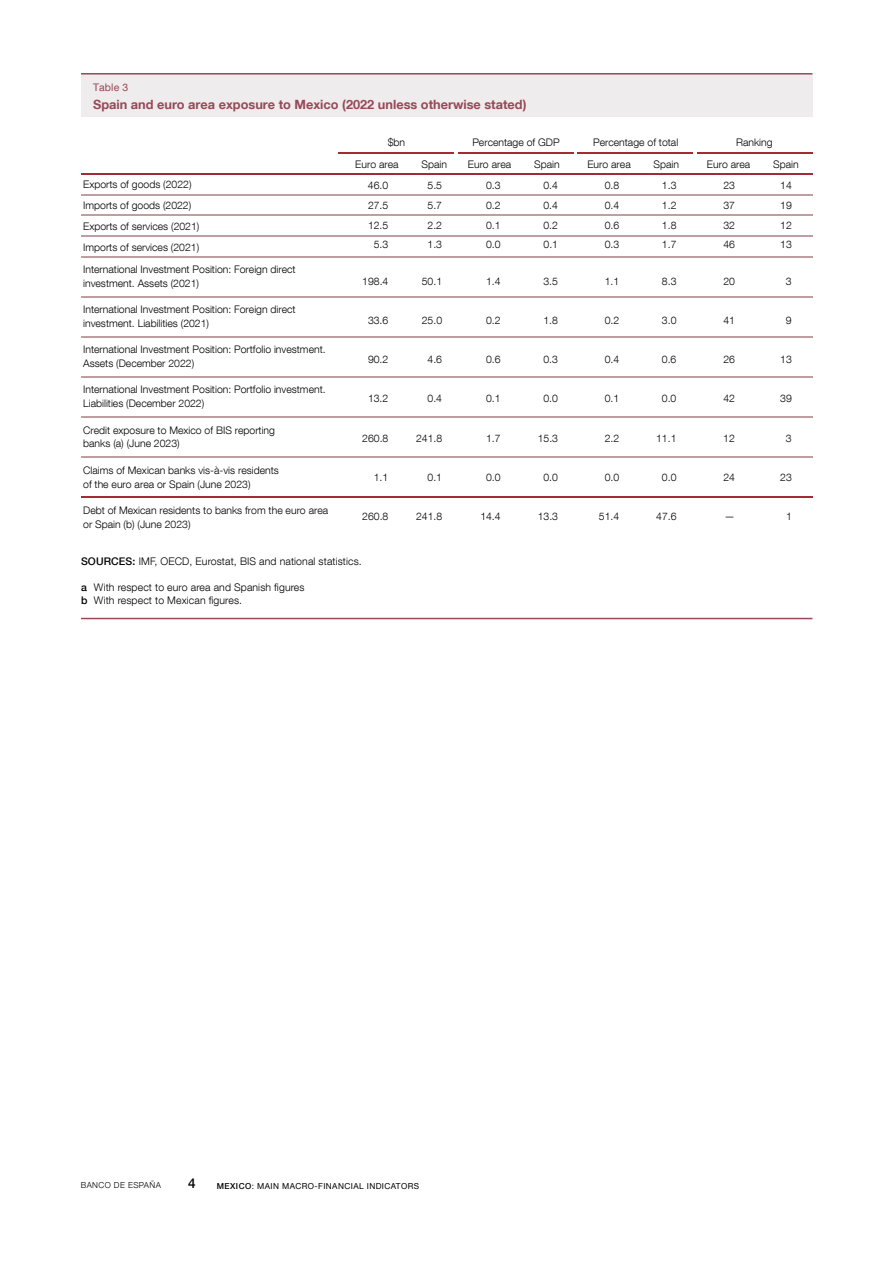
<style>
.page{position:relative;width:893px;height:1263px;background:#fff}
.page>*{position:absolute;margin:0;border:0;box-sizing:border-box;transform-origin:0 0}
.t1{font:500 13.5px "Bd E Neue Helvetica";color:#000}
.t2{font:700 12.75px "Bd E Neue Helvetica";color:#984856}
.t3{font:300 10.5px/13.8px "Bd E Neue Helvetica";color:#000}
.t4{font:10.5px "Bd E Neue Helvetica";letter-spacing:.01em;color:#984856}
.t5{font:8.25px "Bd E Neue Helvetica";letter-spacing:.05em;color:#000}
.t6{font:300 8.25px "Bd E Neue Helvetica";letter-spacing:.05em;color:#000}
.s1{font-weight:500}
</style>
<div class="page">
<hr style="left:81px;top:618px;width:731px;height:1px;background:#984856">
<div style="left:81px;top:74px;width:731px;height:42px;background:#efeced"></div>
<hr style="left:81px;top:73px;width:731px;height:2px;background:#984856">
<hr style="left:339px;top:153px;width:115px;height:1px;background:#a42939">
<hr style="left:458px;top:153px;width:115px;height:1px;background:#a42939">
<hr style="left:578px;top:153px;width:115px;height:1px;background:#a42939">
<hr style="left:697px;top:153px;width:115px;height:1px;background:#a42939">
<hr style="left:81px;top:173px;width:731px;height:2px;background:#a42939">
<hr style="left:81px;top:194px;width:731px;height:1px;background:#be9ea3">
<hr style="left:81px;top:215px;width:731px;height:1px;background:#be9ea3">
<hr style="left:81px;top:235px;width:731px;height:2px;background:#be9ea3">
<hr style="left:81px;top:256px;width:731px;height:2px;background:#be9ea3">
<hr style="left:81px;top:296px;width:731px;height:2px;background:#be9ea3">
<hr style="left:81px;top:336px;width:731px;height:2px;background:#be9ea3">
<hr style="left:81px;top:376px;width:731px;height:2px;background:#be9ea3">
<hr style="left:81px;top:416px;width:731px;height:2px;background:#be9ea3">
<hr style="left:81px;top:457px;width:731px;height:1px;background:#be9ea3">
<hr style="left:81px;top:497px;width:731px;height:1px;background:#a42939">
<p class="t4" style="left:93px;top:81px;width:37px">Table 3</p>
<p class="t2" style="left:93px;top:96px;width:435px">Spain and euro area exposure to Mexico (2022 unless otherwise stated)</p>
<p class="t3" style="left:388px;top:135px;width:19px">$bn</p>
<p class="t3" style="left:472px;top:135px;width:89px">Percentage of GDP</p>
<p class="t3" style="left:593px;top:135px;width:87px">Percentage of total</p>
<p class="t3" style="left:736px;top:135px;width:38px">Ranking</p>
<p class="t3" style="left:83px;top:174px;width:118px;line-height:20.7px">Exports of goods (2022)<br>Imports of goods (2022)<br>Exports of services (2021)<br>Imports of services (2021)</p>
<p class="t3" style="left:83px;top:262px;width:214px">International Investment Position: Foreign direct investment. Assets (2021)</p>
<p class="t3" style="left:83px;top:302px;width:214px">International Investment Position: Foreign direct investment. Liabilities (2021)</p>
<p class="t3" style="left:83px;top:343px;width:244px">International Investment Position: Portfolio investment.<br>Assets (December 2022)</p>
<p class="t3" style="left:83px;top:383px;width:244px">International Investment Position: Portfolio investment.<br>Liabilities (December 2022)</p>
<p class="t3" style="left:83px;top:423px;width:193px">Credit exposure to Mexico of BIS reporting banks (a) (June 2023)</p>
<p class="t3" style="left:83px;top:463px;width:197px">Claims of Mexican banks vis-à-vis residents of the euro area or Spain (June 2023)</p>
<p class="t3" style="left:83px;top:503px;width:247px">Debt of Mexican residents to banks from the euro area or Spain (b) (June 2023)</p>
<p class="t3" style="left:355px;top:157px;width:45px">Euro area</p>
<p class="t3" style="left:421px;top:157px;width:27px">Spain</p>
<p class="t3" style="left:468px;top:157px;width:45px">Euro area</p>
<p class="t3" style="left:534px;top:157px;width:27px">Spain</p>
<p class="t3" style="left:587px;top:157px;width:45px">Euro area</p>
<p class="t3" style="left:654px;top:157px;width:27px">Spain</p>
<p class="t3" style="left:707px;top:157px;width:45px">Euro area</p>
<p class="t3" style="left:773px;top:157px;width:27px">Spain</p>
<p class="t3" style="left:368px;top:178px;width:22px">46.0</p>
<p class="t3" style="left:428px;top:178px;width:16px">5.5</p>
<p class="t3" style="left:486px;top:178px;width:16px">0.3</p>
<p class="t3" style="left:543px;top:178px;width:16px">0.4</p>
<p class="t3" style="left:605px;top:178px;width:16px">0.8</p>
<p class="t3" style="left:662px;top:178px;width:16px">1.3</p>
<p class="t3" style="left:723px;top:178px;width:13px">23</p>
<p class="t3" style="left:780px;top:178px;width:13px">14</p>
<p class="t3" style="left:368px;top:198px;width:22px">27.5</p>
<p class="t3" style="left:428px;top:198px;width:16px">5.7</p>
<p class="t3" style="left:486px;top:198px;width:16px">0.2</p>
<p class="t3" style="left:543px;top:198px;width:16px">0.4</p>
<p class="t3" style="left:605px;top:198px;width:16px">0.4</p>
<p class="t3" style="left:662px;top:198px;width:16px">1.2</p>
<p class="t3" style="left:723px;top:198px;width:13px">37</p>
<p class="t3" style="left:780px;top:198px;width:13px">19</p>
<p class="t3" style="left:368px;top:218px;width:22px">12.5</p>
<p class="t3" style="left:428px;top:218px;width:16px">2.2</p>
<p class="t3" style="left:486px;top:218px;width:16px">0.1</p>
<p class="t3" style="left:543px;top:218px;width:16px">0.2</p>
<p class="t3" style="left:605px;top:218px;width:16px">0.6</p>
<p class="t3" style="left:662px;top:218px;width:16px">1.8</p>
<p class="t3" style="left:723px;top:218px;width:13px">32</p>
<p class="t3" style="left:780px;top:218px;width:13px">12</p>
<p class="t3" style="left:374px;top:237px;width:16px">5.3</p>
<p class="t3" style="left:428px;top:237px;width:16px">1.3</p>
<p class="t3" style="left:486px;top:237px;width:16px">0.0</p>
<p class="t3" style="left:543px;top:237px;width:16px">0.1</p>
<p class="t3" style="left:605px;top:237px;width:16px">0.3</p>
<p class="t3" style="left:662px;top:237px;width:16px">1.7</p>
<p class="t3" style="left:723px;top:237px;width:13px">46</p>
<p class="t3" style="left:780px;top:237px;width:13px">13</p>
<p class="t3" style="left:362px;top:274px;width:28px">198.4</p>
<p class="t3" style="left:422px;top:274px;width:22px">50.1</p>
<p class="t3" style="left:486px;top:274px;width:16px">1.4</p>
<p class="t3" style="left:543px;top:274px;width:16px">3.5</p>
<p class="t3" style="left:605px;top:274px;width:16px">1.1</p>
<p class="t3" style="left:662px;top:274px;width:16px">8.3</p>
<p class="t3" style="left:723px;top:274px;width:13px">20</p>
<p class="t3" style="left:786px;top:274px;width:7px">3</p>
<p class="t3" style="left:368px;top:313px;width:22px">33.6</p>
<p class="t3" style="left:422px;top:313px;width:22px">25.0</p>
<p class="t3" style="left:486px;top:313px;width:16px">0.2</p>
<p class="t3" style="left:543px;top:313px;width:16px">1.8</p>
<p class="t3" style="left:605px;top:313px;width:16px">0.2</p>
<p class="t3" style="left:662px;top:313px;width:16px">3.0</p>
<p class="t3" style="left:723px;top:313px;width:13px">41</p>
<p class="t3" style="left:786px;top:313px;width:7px">9</p>
<p class="t3" style="left:368px;top:352px;width:22px">90.2</p>
<p class="t3" style="left:428px;top:352px;width:16px">4.6</p>
<p class="t3" style="left:486px;top:352px;width:16px">0.6</p>
<p class="t3" style="left:543px;top:352px;width:16px">0.3</p>
<p class="t3" style="left:605px;top:352px;width:16px">0.4</p>
<p class="t3" style="left:662px;top:352px;width:16px">0.6</p>
<p class="t3" style="left:723px;top:352px;width:13px">26</p>
<p class="t3" style="left:780px;top:352px;width:13px">13</p>
<p class="t3" style="left:368px;top:391px;width:22px">13.2</p>
<p class="t3" style="left:428px;top:391px;width:16px">0.4</p>
<p class="t3" style="left:486px;top:391px;width:16px">0.1</p>
<p class="t3" style="left:543px;top:391px;width:16px">0.0</p>
<p class="t3" style="left:605px;top:391px;width:16px">0.1</p>
<p class="t3" style="left:662px;top:391px;width:16px">0.0</p>
<p class="t3" style="left:723px;top:391px;width:13px">42</p>
<p class="t3" style="left:780px;top:391px;width:13px">39</p>
<p class="t3" style="left:362px;top:431px;width:28px">260.8</p>
<p class="t3" style="left:416px;top:431px;width:28px">241.8</p>
<p class="t3" style="left:486px;top:431px;width:16px">1.7</p>
<p class="t3" style="left:538px;top:431px;width:22px">15.3</p>
<p class="t3" style="left:605px;top:431px;width:16px">2.2</p>
<p class="t3" style="left:656px;top:431px;width:22px">11.1</p>
<p class="t3" style="left:723px;top:431px;width:13px">12</p>
<p class="t3" style="left:786px;top:431px;width:7px">3</p>
<p class="t3" style="left:374px;top:470px;width:16px">1.1</p>
<p class="t3" style="left:428px;top:470px;width:16px">0.1</p>
<p class="t3" style="left:486px;top:470px;width:16px">0.0</p>
<p class="t3" style="left:543px;top:470px;width:16px">0.0</p>
<p class="t3" style="left:605px;top:470px;width:16px">0.0</p>
<p class="t3" style="left:662px;top:470px;width:16px">0.0</p>
<p class="t3" style="left:723px;top:470px;width:13px">24</p>
<p class="t3" style="left:780px;top:470px;width:13px">23</p>
<p class="t3" style="left:362px;top:509px;width:28px">260.8</p>
<p class="t3" style="left:416px;top:509px;width:28px">241.8</p>
<p class="t3" style="left:480px;top:509px;width:22px">14.4</p>
<p class="t3" style="left:538px;top:509px;width:22px">13.3</p>
<p class="t3" style="left:599px;top:509px;width:22px">51.4</p>
<p class="t3" style="left:656px;top:509px;width:22px">47.6</p>
<p class="t3" style="left:724px;top:509px;width:12px">—</p>
<p class="t3" style="left:786px;top:509px;width:7px">1</p>
<p class="t3" style="left:81px;top:554px;width:282px"><span class="s1">SOURCES:</span> IMF, OECD, Eurostat, BIS and national statistics.</p>
<p class="t3" style="left:81px;top:581px;width:225px;line-height:12.6px"><span class="s1">a</span> With respect to euro area and Spanish figures <span class="s1">b</span> With respect to Mexican figures.</p>
<p class="t6" style="left:81px;top:1180px;width:82px">BANCO DE ESPAÑA</p>
<p class="t1" style="left:188px;top:1175px;width:9px">4</p>
<p class="t5" style="left:217px;top:1181px;width:204px"><span class="s1">MEXICO</span>: MAIN MACRO-FINANCIAL INDICATORS</p>
</div>
